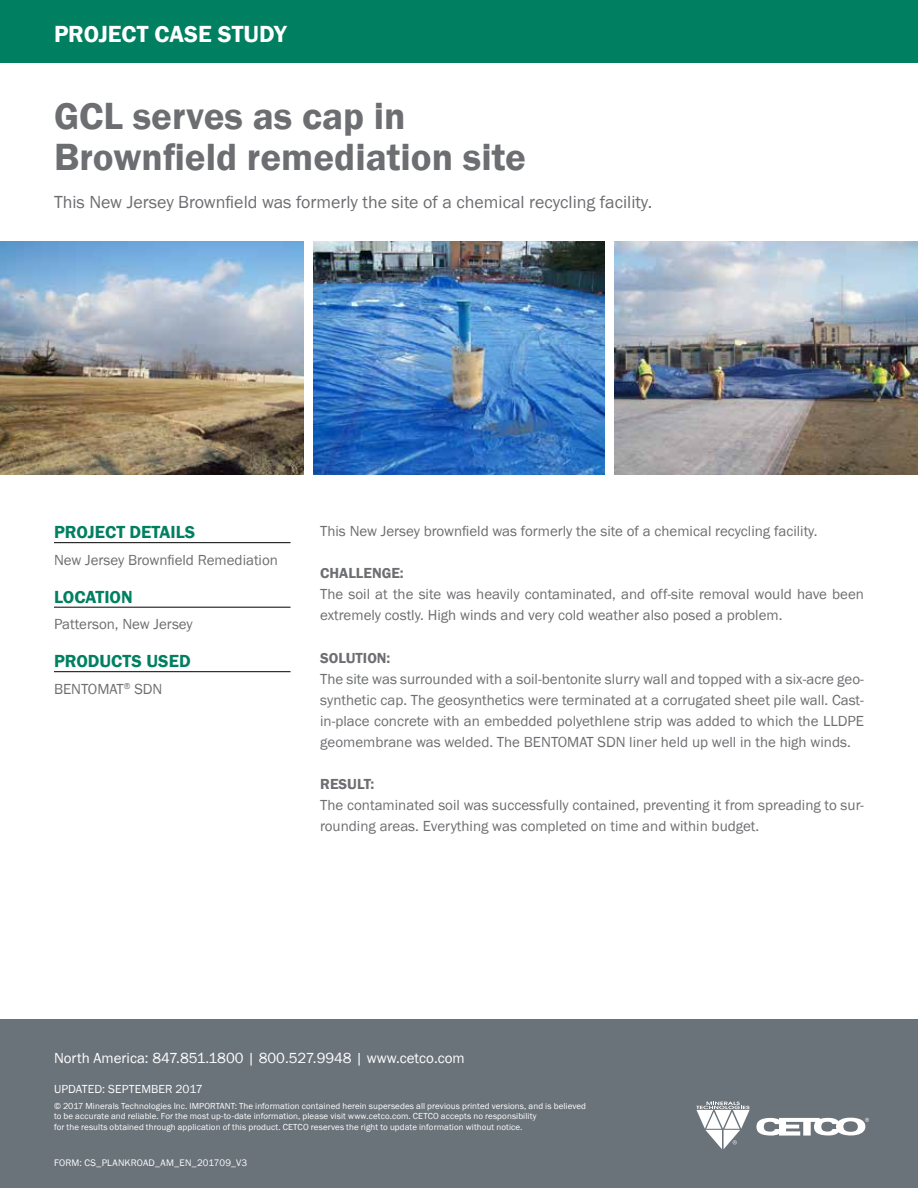
<style>
.page{position:relative;width:918px;height:1188px;background:#fff}
.page>*{position:absolute;margin:0;border:0;box-sizing:border-box;transform-origin:0 0}
.t1{font:600 39px/40.5px "Franklin Gothic";color:#6d6e71}
.t2{font:600 24px "Franklin Gothic";letter-spacing:-.005em;color:#fff}
.t3{font:18px "Franklin Gothic";color:#6d6e71}
.t4{font:600 18px "Franklin Gothic";color:#008061}
.t5{font:15px/21px "Franklin Gothic";color:#6d6e71}
.t6{font:15px "Franklin Gothic";color:#fff}
.t7{font:600 15px "Franklin Gothic";color:#6d6e71}
.t8{font:12px "Franklin Gothic";letter-spacing:.005em;color:#fff}
.t9{font:9.75px "Franklin Gothic";letter-spacing:.015em;color:#fff}
.t10{font:9px/10.5px "Franklin Gothic";letter-spacing:.01em;color:#fff}
</style>
<div class="page">
<div style="left:0;top:0;width:918px;height:63px;background:#008061"></div>
<div style="left:0;top:1019px;width:918px;height:169px;background:#6a727a"></div>
<svg style="left:756px;top:1118px;width:113px;height:18px"></svg>
<svg style="left:696px;top:1102px;width:54px;height:47px"></svg>
<hr style="left:54px;top:542px;width:237px;height:1px;background:#000">
<hr style="left:54px;top:607px;width:237px;height:1px;background:#000">
<hr style="left:54px;top:671px;width:237px;height:1px;background:#000">
<img style="left:0;top:242px;width:303px;height:233px">
<img style="left:314px;top:242px;width:290px;height:233px">
<img style="left:615px;top:242px;width:303px;height:233px">
<h2 class="t2" style="left:54px;top:19px;width:234px">PROJECT CASE STUDY</h2>
<h1 class="t1" style="left:54px;top:97px;width:474px">GCL serves as cap in<br>Brownfield remediation site</h1>
<p class="t3" style="left:54px;top:191px;width:600px">This New Jersey Brownfield was formerly the site of a chemical recycling facility.</p>
<p class="t4" style="left:54px;top:521px;width:143px">PROJECT DETAILS</p>
<p class="t5" style="left:54px;top:550px;width:226px">New Jersey Brownfield Remediation</p>
<p class="t4" style="left:54px;top:586px;width:80px">LOCATION</p>
<p class="t5" style="left:54px;top:614px;width:140px">Patterson, New Jersey</p>
<p class="t4" style="left:54px;top:650px;width:138px">PRODUCTS USED</p>
<p class="t5" style="left:54px;top:679px;width:110px">BENTOMAT<sup>®</sup> SDN</p>
<p class="t5" style="left:320px;top:521px;width:499px">This New Jersey brownfield was formerly the site of a chemical recycling facility.</p>
<p class="t7" style="left:320px;top:564px;width:85px">CHALLENGE:</p>
<p class="t5" style="left:320px;top:584px;width:545px">The soil at the site was heavily contaminated, and off-site removal would have been extremely costly. High winds and very cold weather also posed a problem.</p>
<p class="t7" style="left:320px;top:648px;width:72px">SOLUTION:</p>
<p class="t5" style="left:320px;top:668px;width:545px;text-align:justify">The site was surrounded with a soil-bentonite slurry wall and topped with a six-acre geo&shy;synthetic cap. The geosynthetics were terminated at a corrugated sheet pile wall. Cast&shy;in-place concrete with an embedded polyethlene strip was added to which the LLDPE geomembrane was welded. The BENTOMAT SDN liner held up well in the high winds.</p>
<p class="t7" style="left:320px;top:775px;width:56px">RESULT:</p>
<p class="t5" style="left:320px;top:795px;width:545px">The contaminated soil was successfully contained, preventing it from spreading to sur&shy;rounding areas. Everything was completed on time and within budget.</p>
<p class="t6" style="left:54px;top:1049px;width:412px">North America: 847.851.1800 | 800.527.9948 | www.cetco.com</p>
<p class="t10" style="left:54px;top:1101px;width:534px">© 2017 Minerals Technologies Inc. IMPORTANT: The information contained herein supersedes all previous printed versions, and is believed to be accurate and reliable. For the most up-to-date information, please visit www.cetco.com. CETCO accepts no responsibility<br>for the results obtained through application of this product. CETCO reserves the right to update information without notice.</p>
<p class="t8" style="left:54px;top:1081px;width:150px">UPDATED: SEPTEMBER 2017</p>
<p class="t9" style="left:54px;top:1157px;width:195px">FORM: CS_PLANKROAD_AM_EN_201709_V3</p>
</div>
